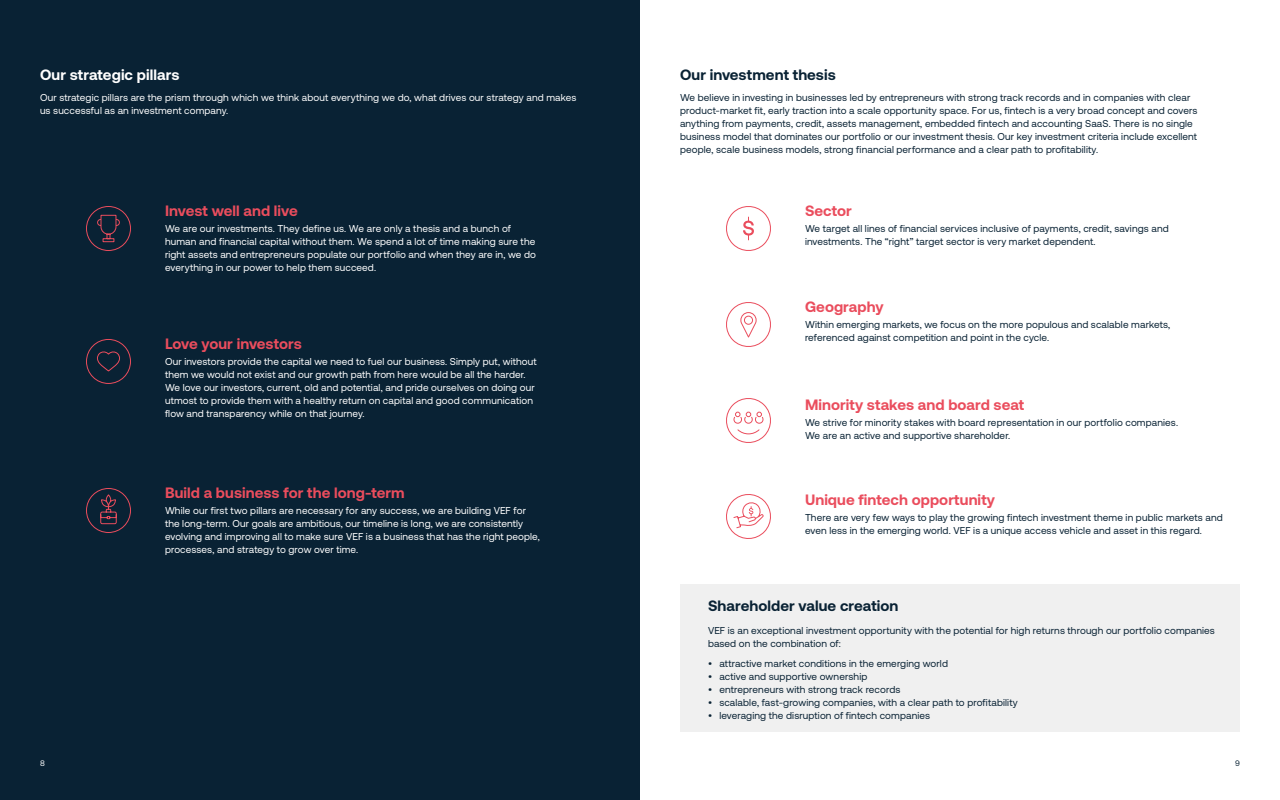
<style>
.page{position:relative;width:1280px;height:800px;background:#fff}
.page>*{position:absolute;margin:0;border:0;box-sizing:border-box;transform-origin:0 0}
.t1{font:700 15px "Aeonik";letter-spacing:.005em;color:#ea4d5d}
.t2{font:700 15px "Aeonik";letter-spacing:.005em;color:#092234}
.t3{font:700 15px "Aeonik";letter-spacing:.005em;color:#fff}
.t4{font:10px/13px "Aeonik";letter-spacing:.015em;color:#092234}
.t5{font:10px/13px "Aeonik";letter-spacing:.015em;color:#fff}
.t6{font:8px "Aeonik";color:#fff}
.t7{font:8px "Aeonik";color:#092234}
</style>
<div class="page">
<div style="left:0;top:0;width:640px;height:800px;background:#092234"></div>
<svg style="left:86px;top:339px;width:45px;height:45px"></svg>
<svg style="left:86px;top:488px;width:45px;height:45px"></svg>
<svg style="left:86px;top:206px;width:45px;height:45px"></svg>
<svg style="left:726px;top:398px;width:45px;height:45px"></svg>
<svg style="left:726px;top:206px;width:45px;height:45px"></svg>
<svg style="left:726px;top:302px;width:45px;height:45px"></svg>
<svg style="left:726px;top:494px;width:45px;height:45px"></svg>
<div style="left:680px;top:584px;width:560px;height:148px;background:#f0f0f0"></div>
<h1 class="t3" style="left:40px;top:67px;width:141px">Our strategic pillars</h1>
<p class="t5" style="left:40px;top:91px;width:538px">Our strategic pillars are the prism through which we think about everything we do, what drives our strategy and makes us successful as an investment company.</p>
<h1 class="t1" style="left:165px;top:203px;width:134px">Invest well and live</h1>
<p class="t5" style="left:165px;top:223px;width:373px">We are our investments. They define us. We are only a thesis and a bunch of human and financial capital without them. We spend a lot of time making sure the right assets and entrepreneurs populate our portfolio and when they are in, we do everything in our power to help them succeed.</p>
<h1 class="t1" style="left:165px;top:336px;width:138px">Love your investors</h1>
<p class="t5" style="left:165px;top:355px;width:373px">Our investors provide the capital we need to fuel our business. Simply put, without them we would not exist and our growth path from here would be all the harder.<br>We love our investors, current, old and potential, and pride ourselves on doing our utmost to provide them with a healthy return on capital and good communication flow and transparency while on that journey.</p>
<h1 class="t1" style="left:165px;top:485px;width:241px">Build a business for the long-term</h1>
<p class="t5" style="left:165px;top:505px;width:376px">While our first two pillars are necessary for any success, we are building VEF for the long-term. Our goals are ambitious, our timeline is long, we are consistently evolving and improving all to make sure VEF is a business that has the right people, processes, and strategy to grow over time.</p>
<h1 class="t2" style="left:680px;top:67px;width:157px">Our investment thesis</h1>
<p class="t4" style="left:680px;top:91px;width:519px">We believe in investing in businesses led by entrepreneurs with strong track records and in companies with clear product-market fit, early traction into a scale opportunity space. For us, fintech is a very broad concept and covers anything from payments, credit, assets management, embedded fintech and accounting SaaS. There is no single business model that dominates our portfolio or our investment thesis. Our key investment criteria include excellent people, scale business models, strong financial performance and a clear path to profitability.</p>
<h1 class="t1" style="left:805px;top:203px;width:48px">Sector</h1>
<p class="t4" style="left:805px;top:223px;width:365px">We target all lines of financial services inclusive of payments, credit, savings and investments. The “right” target sector is very market dependent.</p>
<h1 class="t1" style="left:805px;top:299px;width:80px">Geography</h1>
<p class="t4" style="left:805px;top:319px;width:367px">Within emerging markets, we focus on the more populous and scalable markets, referenced against competition and point in the cycle.</p>
<h1 class="t1" style="left:805px;top:397px;width:221px">Minority stakes and board seat</h1>
<p class="t4" style="left:805px;top:417px;width:375px">We strive for minority stakes with board representation in our portfolio companies.<br>We are an active and supportive shareholder.</p>
<h1 class="t1" style="left:805px;top:491px;width:192px">Unique fintech opportunity</h1>
<p class="t4" style="left:805px;top:511px;width:419px">There are very few ways to play the growing fintech investment theme in public markets and even less in the emerging world. VEF is a unique access vehicle and asset in this regard.</p>
<h1 class="t2" style="left:708px;top:597px;width:192px">Shareholder value creation</h1>
<p class="t4" style="left:708px;top:624px;width:508px">VEF is an exceptional investment opportunity with the potential for high returns through our portfolio companies based on the combination of:</p>
<p class="t4" style="left:708px;top:657px;width:241px">• attractive market conditions in the emerging world</p>
<p class="t4" style="left:708px;top:670px;width:161px">• active and supportive ownership</p>
<p class="t4" style="left:708px;top:683px;width:194px">• entrepreneurs with strong track records</p>
<p class="t4" style="left:708px;top:696px;width:311px">• scalable, fast-growing companies, with a clear path to profitability</p>
<p class="t4" style="left:708px;top:709px;width:224px">• leveraging the disruption of fintech companies</p>
<p class="t6" style="left:40px;top:758px;width:6px">8</p>
<p class="t7" style="left:1235px;top:758px;width:6px">9</p>
</div>
